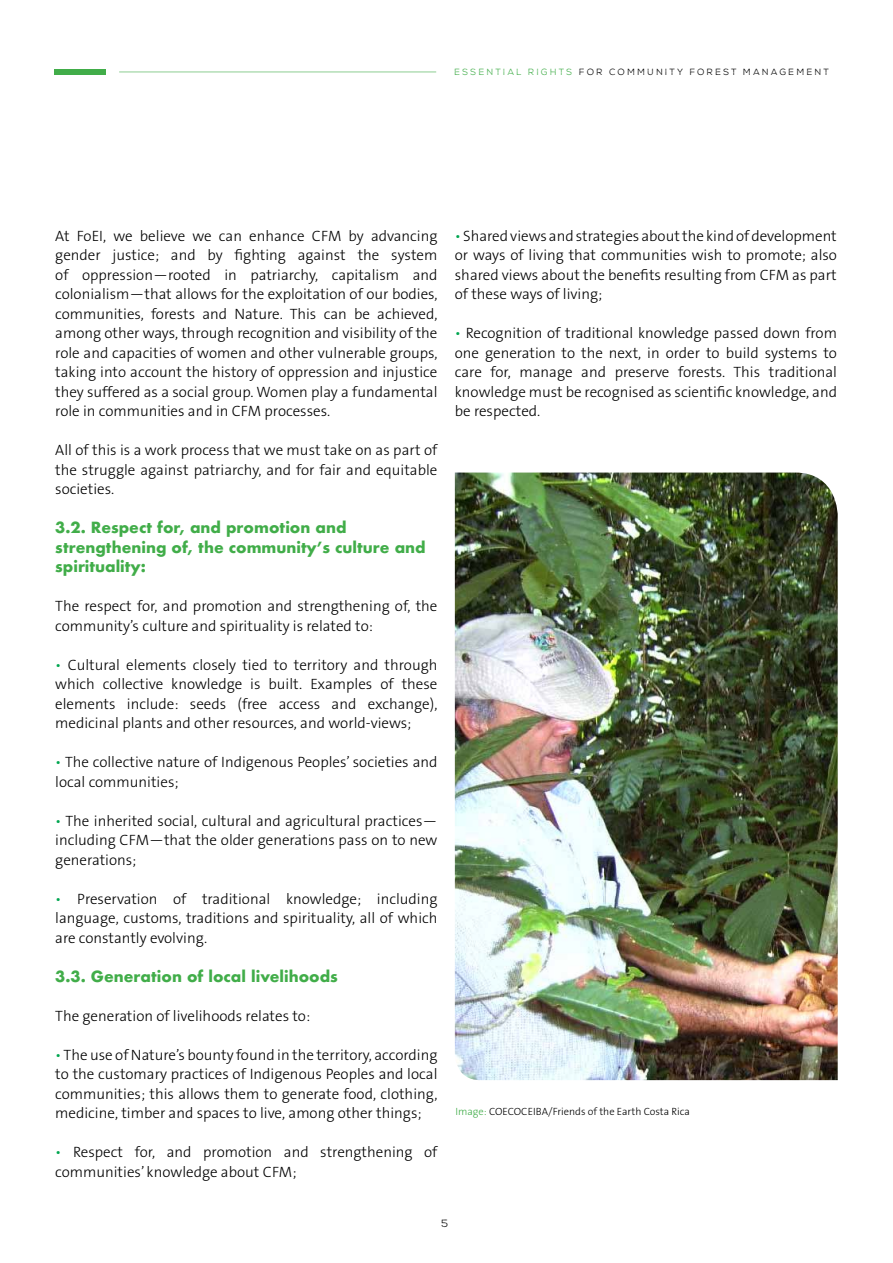
<style>
.page{position:relative;width:893px;height:1263px;background:#fff}
.page>*{position:absolute;margin:0;border:0;box-sizing:border-box;transform-origin:0 0}
.t1{font:300 15px/19.5px "The Sans B3";color:#000;text-align:justify}
.t2{font:700 15px/19.5px "Futura";color:#41ad49}
.t3{font:300 10.5px "The Sans B3";color:#000}
.t4{font:10.5px "Nexa Rust Sans Book 02";color:#000}
.t5{font:9px "Nexa Rust Sans Book 02";letter-spacing:.24em;color:#000}
.s1{color:#41ad49}
.s2{color:#00a651}
</style>
<div class="page">
<img style="left:455px;top:472px;width:383px;height:608px">
<hr style="left:119px;top:72px;width:317px;height:1px;background:#41ad49">
<div style="left:54px;top:69px;width:52px;height:5px;background:#41ad49"></div>
<p class="t5" style="left:454px;top:67px;width:376px"><span class="s1">ESSENTIAL RIGHTS</span> FOR COMMUNITY FOREST MANAGEMENT</p>
<p class="t1" style="left:55px;top:226px;width:384px">At FoEI, we believe we can enhance CFM by advancing gender justice; and by fighting against the system of oppression—rooted in patriarchy, capitalism and colonialism—that allows for the exploitation of our bodies, communities, forests and Nature. This can be achieved, among other ways, through recognition and visibility of the role and capacities of women and other vulnerable groups, taking into account the history of oppression and injustice they suffered as a social group. Women play a fundamental role in communities and in CFM processes.</p>
<p class="t1" style="left:55px;top:441px;width:384px">All of this is a work process that we must take on as part of the struggle against patriarchy, and for fair and equitable societies.</p>
<p class="t2" style="left:55px;top:518px;width:372px">3.2. Respect for, and promotion and strengthening of, the community’s culture and spirituality:</p>
<p class="t1" style="left:55px;top:597px;width:384px">The respect for, and promotion and strengthening of, the community’s culture and spirituality is related to:</p>
<p class="t1" style="left:55px;top:655px;width:384px"><span class="s2">•</span> Cultural elements closely tied to territory and through which collective knowledge is built. Examples of these elements include: seeds (free access and exchange), medicinal plants and other resources, and world-views;</p>
<p class="t1" style="left:55px;top:753px;width:384px"><span class="s2">•</span> The collective nature of Indigenous Peoples’ societies and local communities;</p>
<p class="t1" style="left:55px;top:811px;width:384px"><span class="s2">•</span> The inherited social, cultural and agricultural practices— including CFM—that the older generations pass on to new generations;</p>
<p class="t1" style="left:55px;top:889px;width:384px"><span class="s2">•</span> Preservation of traditional knowledge; including language, customs, traditions and spirituality, all of which are constantly evolving.</p>
<p class="t2" style="left:55px;top:966px;width:284px">3.3. Generation of local livelihoods</p>
<p class="t1" style="left:55px;top:1006px;width:256px">The generation of livelihoods relates to:</p>
<p class="t1" style="left:55px;top:1045px;width:384px"><span class="s2">•</span> The use of Nature’s bounty found in the territory, according to the customary practices of Indigenous Peoples and local communities; this allows them to generate food, clothing, medicine, timber and spaces to live, among other things;</p>
<p class="t1" style="left:55px;top:1143px;width:384px"><span class="s2">•</span> Respect for, and promotion and strengthening of communities’ knowledge about CFM;</p>
<p class="t1" style="left:455px;top:226px;width:384px"><span class="s2">•</span> Shared views and strategies about the kind of development or ways of living that communities wish to promote; also shared views about the benefits resulting from CFM as part of these ways of living;</p>
<p class="t1" style="left:455px;top:324px;width:384px"><span class="s2">•</span> Recognition of traditional knowledge passed down from one generation to the next, in order to build systems to care for, manage and preserve forests. This traditional knowledge must be recognised as scientific knowledge, and be respected.</p>
<p class="t3" style="left:455px;top:1106px;width:236px"><span class="s1">Image:</span> COECOCEIBA/Friends of the Earth Costa Rica</p>
<p class="t4" style="left:441px;top:1217px;width:8px">5</p>
</div>
